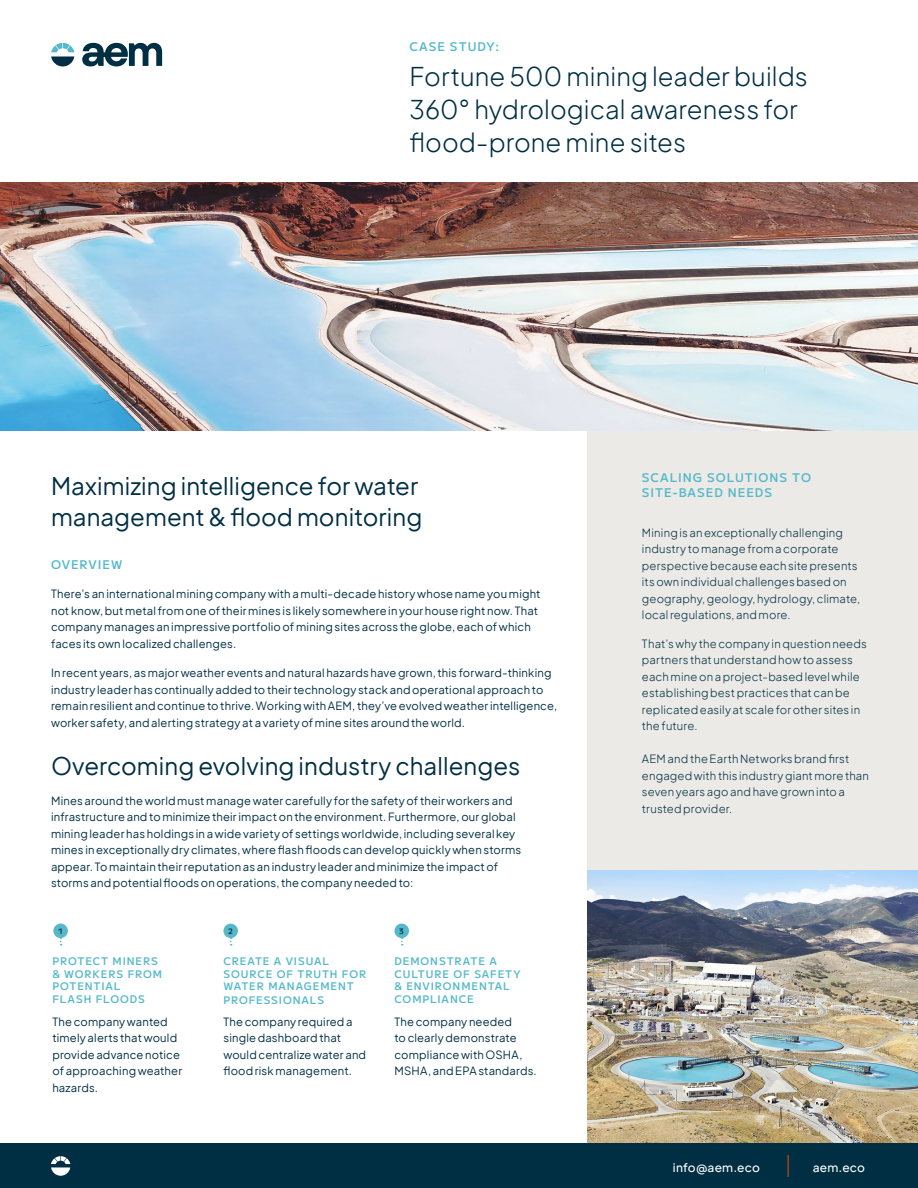
<style>
.page{position:relative;width:918px;height:1188px;background:#fff}
.page>*{position:absolute;margin:0;border:0;box-sizing:border-box;transform-origin:0 0}
.t1{font:300 25.5px/33px "Plus Jakarta Sans";color:#002f43}
.t2{font:24px/31.5px "Plus Jakarta Sans";letter-spacing:.005em;color:#002f43}
.t3{font:600 12px/15px "MPLUS1";letter-spacing:.075em;color:#56b9ca}
.t4{font:500 12px "Plus Jakarta Sans";letter-spacing:.02em;color:#fff}
.t5{font:11.25px/16.5px "Plus Jakarta Sans";letter-spacing:.015em;color:#002f43}
.t6{font:300 11.25px/16.5px "Plus Jakarta Sans";letter-spacing:.015em;color:#002f43}
.t7{font:600 10.5px/12.6px "MPLUS1";letter-spacing:.08em;color:#56b9ca}
.t8{font:600 7.5px "MPLUS1";color:#002f43}
</style>
<div class="page">
<div style="left:53px;top:924px;width:15px;height:14px;background:#56b9ca;border-radius:50%"></div>
<div style="left:223px;top:924px;width:15px;height:14px;background:#56b9ca;border-radius:50%"></div>
<div style="left:394px;top:924px;width:15px;height:14px;background:#56b9ca;border-radius:50%"></div>
<div style="left:588px;top:413px;width:330px;height:467px;background:#eceae6"></div>
<img style="left:588px;top:870px;width:330px;height:274px">
<img style="left:0;top:183px;width:918px;height:248px">
<div style="left:0;top:1144px;width:918px;height:44px;background:#002f43"></div>
<svg style="left:788px;top:1155px;width:1px;height:22px"></svg>
<svg style="left:82px;top:43px;width:80px;height:23px"></svg>
<svg style="left:51px;top:43px;width:23px;height:23px"></svg>
<svg style="left:51px;top:1156px;width:19px;height:20px"></svg>
<p class="t3" style="left:409px;top:38px;width:91px">CASE STUDY:</p>
<h1 class="t1" style="left:409px;top:57px;width:400px">Fortune 500 mining leader builds<br>360° hydrological awareness for flood-prone mine sites</h1>
<h2 class="t2" style="left:51px;top:468px;width:373px">Maximizing intelligence for water management &amp; flood monitoring</h2>
<p class="t3" style="left:51px;top:556px;width:73px">OVERVIEW</p>
<p class="t5" style="left:51px;top:585px;width:491px">There’s an international mining company with a multi-decade history whose name you might not know, but metal from one of their mines is likely somewhere in your house right now. That company manages an impressive portfolio of mining sites across the globe, each of which faces its own localized challenges.</p>
<p class="t5" style="left:51px;top:663px;width:508px">In recent years, as major weather events and natural hazards have grown, this forward-thinking industry leader has continually added to their technology stack and operational approach to remain resilient and continue to thrive. Working with AEM, they’ve evolved weather intelligence, worker safety, and alerting strategy at a variety of mine sites around the world.</p>
<h2 class="t2" style="left:51px;top:748px;width:471px">Overcoming evolving industry challenges</h2>
<p class="t5" style="left:51px;top:791px;width:472px">Mines around the world must manage water carefully for the safety of their workers and infrastructure and to minimize their impact on the environment. Furthermore, our global mining leader has holdings in a wide variety of settings worldwide, including several key mines in exceptionally dry climates, where flash floods can develop quickly when storms appear. To maintain their reputation as an industry leader and minimize the impact of storms and potential floods on operations, the company needed to:</p>
<p class="t8" style="left:58px;top:925px;width:6px">1</p>
<p class="t8" style="left:228px;top:925px;width:6px">2</p>
<p class="t8" style="left:399px;top:925px;width:6px">3</p>
<p class="t7" style="left:52px;top:954px;width:111px">PROTECT MINERS &amp; WORKERS FROM<br>POTENTIAL<br>FLASH FLOODS</p>
<p class="t5" style="left:52px;top:1012px;width:131px">The company wanted timely alerts that would provide advance notice of approaching weather hazards.</p>
<p class="t7" style="left:223px;top:954px;width:144px">CREATE A VISUAL<br>SOURCE OF TRUTH FOR<br>WATER MANAGEMENT<br>PROFESSIONALS</p>
<p class="t5" style="left:223px;top:1012px;width:144px">The company required a single dashboard that would centralize water and flood risk management.</p>
<p class="t7" style="left:394px;top:954px;width:128px">DEMONSTRATE A<br>CULTURE OF SAFETY &amp; ENVIRONMENTAL<br>COMPLIANCE</p>
<p class="t5" style="left:394px;top:1012px;width:144px">The company needed<br>to clearly demonstrate compliance with OSHA,<br>MSHA, and EPA standards.</p>
<p class="t3" style="left:642px;top:469px;width:171px">SCALING SOLUTIONS TO<br>SITE-BASED NEEDS</p>
<p class="t6" style="left:642px;top:523px;width:220px">Mining is an exceptionally challenging industry to manage from a corporate perspective because each site presents its own individual challenges based on geography, geology, hydrology, climate, local regulations, and more.</p>
<p class="t6" style="left:642px;top:634px;width:226px">That’s why the company in question needs partners that understand how to assess each mine on a project-based level while establishing best practices that can be replicated easily at scale for other sites in the future.</p>
<p class="t6" style="left:642px;top:750px;width:229px">AEM and the Earth Networks brand first engaged with this industry giant more than seven years ago and have grown into a trusted provider.</p>
<p class="t4" style="left:673px;top:1158px;width:88px">info@aem.eco</p>
<p class="t4" style="left:813px;top:1158px;width:54px">aem.eco</p>
</div>
